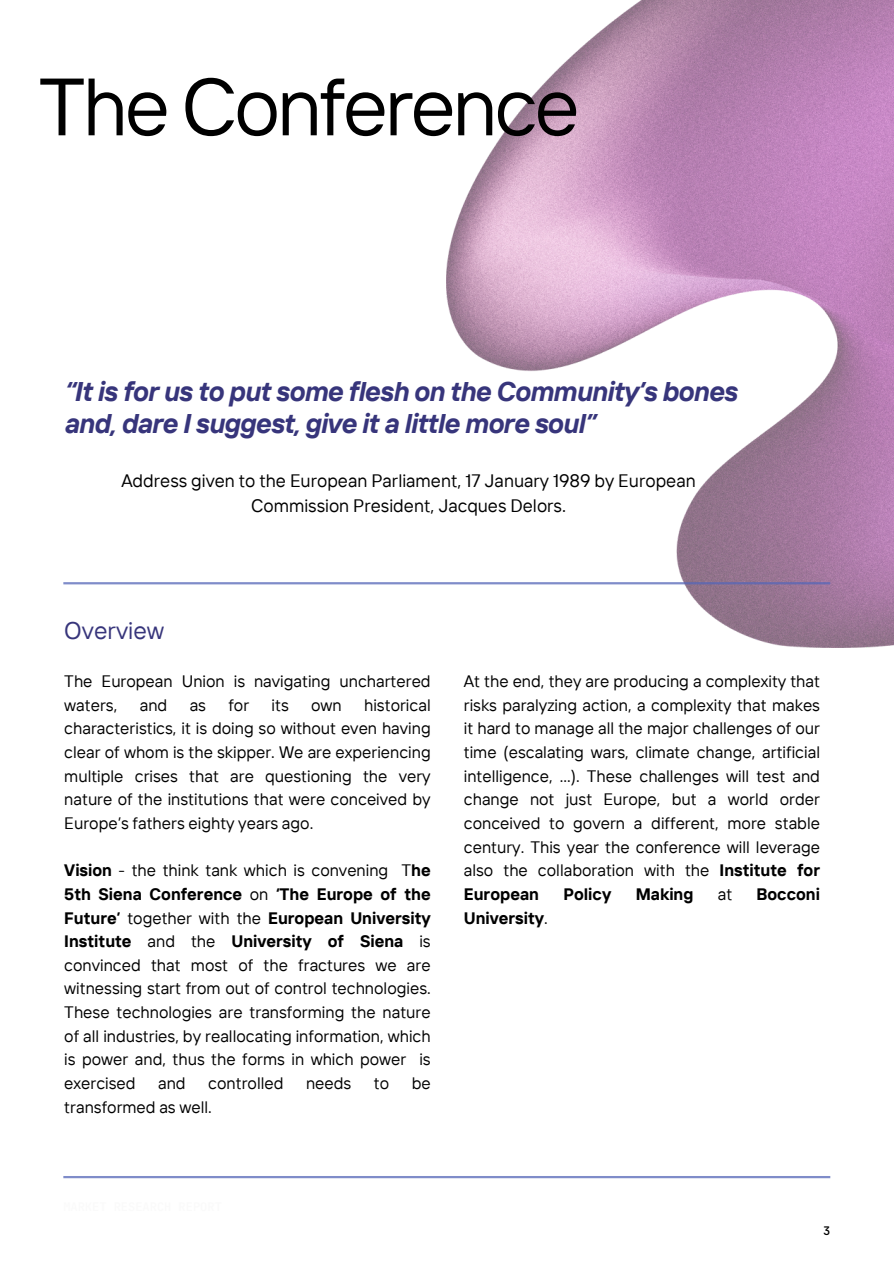
<style>
.page{position:relative;width:894px;height:1264px;background:#fff}
.page>*{position:absolute;margin:0;border:0;box-sizing:border-box;transform-origin:0 0}
.t1{font:81px "TT Interphases";letter-spacing:-.04em;color:#000}
.t2{font:italic 700 27px/31.5px "TT Interphases";letter-spacing:-.025em;color:#37357b}
.t3{font:24px "TT Interphases";color:#37357b}
.t4{font:18px/25.8px "TT Interphases";color:#000;text-align:center}
.t5{font:16.5px/23.7px "TT Interphases";color:#000;text-align:justify}
.t6{font:700 16.5px "TT Interphases";color:#000}
.t7{font:500 12px "Jet Brains Mono";color:#000}
.s1{font-weight:700}
.s2{font-weight:400}
</style>
<div class="page">
<img style="left:446px;top:0;width:447px;height:647px">
<hr style="left:63px;top:582px;width:767px;height:2px;background:#5566b8">
<hr style="left:63px;top:1175px;width:767px;height:3px;background:#5566b8">
<p class="t1" style="left:38px;top:54px;width:543px">The Conference</p>
<h1 class="t2" style="left:64px;top:375px;width:674px">“It is for us to put some flesh on the Community’s bones and, dare I suggest, give it a little more soul”</h1>
<h4 class="t4" style="left:121px;top:467px;width:575px">Address given to the European Parliament, 17 January 1989 by European<br>Commission President, Jacques Delors.</h4>
<h3 class="t3" style="left:64px;top:614px;width:101px">Overview</h3>
<h4 class="t5" style="left:64px;top:669px;width:368px">The European Union is navigating unchartered waters,</h4>
<h4 class="t5" style="left:64px;top:692px;width:368px;text-indent:300px">historical characteristics, it is doing so without even having clear of whom is the skipper. We are experiencing multiple crises that are questioning the very nature of the institutions that were conceived by Europe’s fathers eighty years ago.</h4>
<h4 class="t5" style="left:64px;top:858px;width:368px"><span class="s1">Vision</span> - the think tank which is convening T<span class="s1">he 5th Siena Conference</span> on <span class="s1">‘The Europe of the Future’</span> together with the <span class="s1">European University Institute</span> and the <span class="s1">University of Siena</span> is convinced that most of the fractures we are witnessing start from out of control technologies.<br>These technologies are transforming the nature of all industries, by reallocating information, which is power and, thus the forms in which power is exercised</h4>
<h4 class="t5" style="left:140px;top:692px;width:29px">and</h4>
<h4 class="t5" style="left:190px;top:692px;width:18px">as</h4>
<h4 class="t5" style="left:228px;top:692px;width:22px">for</h4>
<h4 class="t5" style="left:271px;top:692px;width:19px">its</h4>
<h4 class="t5" style="left:311px;top:692px;width:32px">own</h4>
<h4 class="t5" style="left:158px;top:1070px;width:29px">and</h4>
<h4 class="t5" style="left:208px;top:1070px;width:77px">controlled</h4>
<h4 class="t5" style="left:306px;top:1070px;width:47px">needs</h4>
<h4 class="t5" style="left:374px;top:1070px;width:17px">to</h4>
<h4 class="t5" style="left:411px;top:1070px;width:21px">be</h4>
<h4 class="t5" style="left:64px;top:1094px;width:149px">transformed as well.</h4>
<h2 class="t5" style="left:463px;top:669px;width:357px">At the end, they are producing a complexity that risks paralyzing action, a complexity that makes it hard to manage all the major challenges of our time (escalating wars, climate change, artificial intelligence, ...). These challenges will test and change not just Europe, but a world order conceived to govern a different, more stable century. This year the conference will leverage also the collaboration with the <span class="s1">Institute for European</span></h2>
<h2 class="t6" style="left:563px;top:883px;width:49px">Policy</h2>
<h2 class="t6" style="left:635px;top:883px;width:59px">Making</h2>
<h2 class="t5" style="left:717px;top:881px;width:16px">at</h2>
<h2 class="t6" style="left:756px;top:883px;width:65px">Bocconi</h2>
<h2 class="t6" style="left:463px;top:907px;width:85px">University<span class="s2">.</span></h2>
<p class="t7" style="left:822px;top:1223px;width:9px">3</p>
</div>
